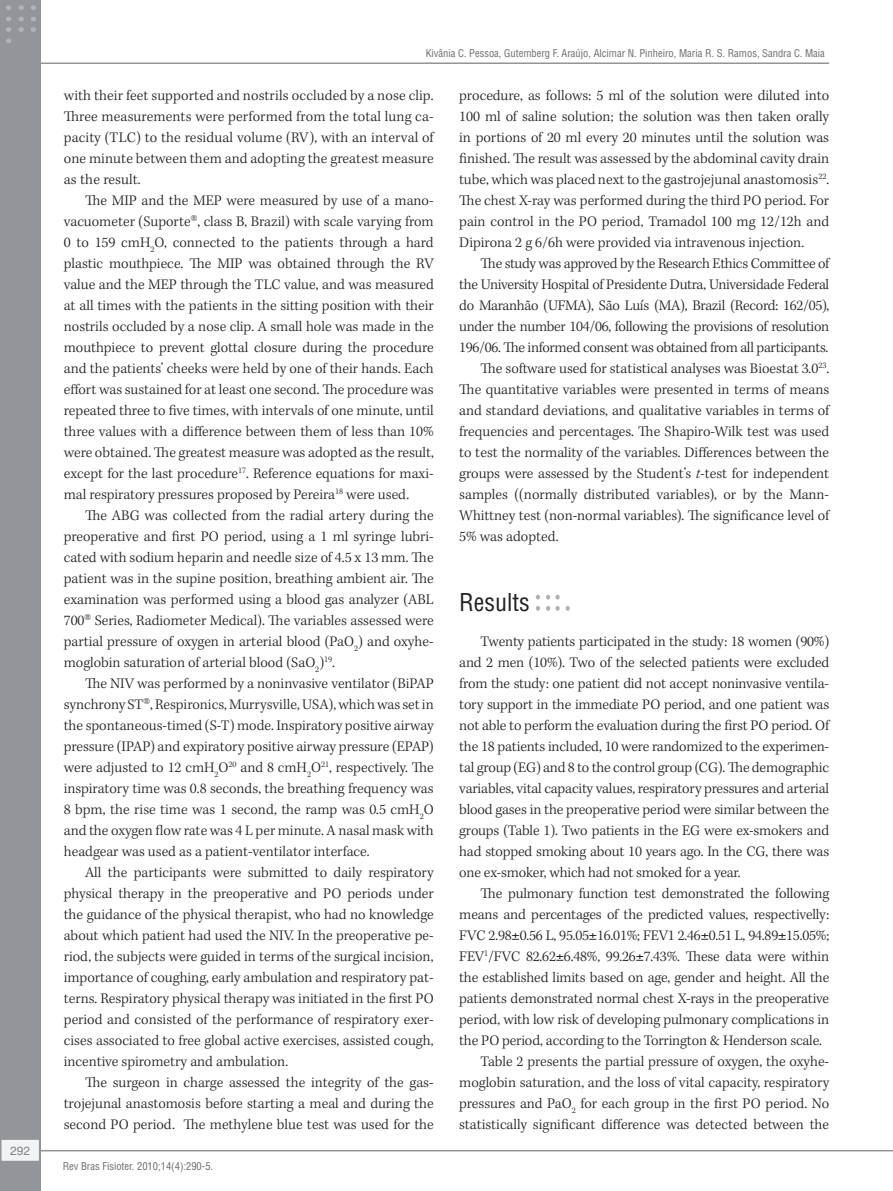
<style>
.page{position:relative;width:893px;height:1191px;background:#fff}
.page>*{position:absolute;margin:0;border:0;box-sizing:border-box;transform-origin:0 0}
.z04_0_Sub1{font:condensed 24px "Helvetica LT Std";color:#231f20}
.z05_0_texto_txt{font:300 15px/21px "Kepler Std";color:#231f20;text-align:justify}
.t1{font:12px "Helvetica LT Std";color:#808285}
.z06_2_cabecalho{font:condensed 10.5px "Helvetica LT Std";color:#6c6d70}
.s1{font-style:italic}
</style>
<div class="page">
<hr style="left:14px;top:1150px;width:879px;height:1px;background:#939598">
<hr style="left:13px;top:62px;width:816px;height:2px;background:#939598">
<div style="left:0;top:0;width:40px;height:1191px;background:#939598"></div>
<div style="left:1px;top:1139px;width:39px;height:22px;background:#f2f3f4"></div>
<div style="left:0;top:1138px;width:40px;height:24px;border:2px solid #939598"></div>
<svg style="left:6px;top:39px;width:5px;height:4px"></svg>
<svg style="left:6px;top:27px;width:5px;height:5px"></svg>
<svg style="left:6px;top:17px;width:5px;height:4px"></svg>
<svg style="left:6px;top:5px;width:5px;height:5px"></svg>
<svg style="left:19px;top:27px;width:5px;height:5px"></svg>
<svg style="left:19px;top:17px;width:5px;height:4px"></svg>
<svg style="left:19px;top:5px;width:5px;height:5px"></svg>
<svg style="left:31px;top:27px;width:5px;height:5px"></svg>
<svg style="left:31px;top:17px;width:5px;height:4px"></svg>
<svg style="left:31px;top:5px;width:5px;height:5px"></svg>
<svg style="left:566px;top:606px;width:4px;height:5px"></svg>
<svg style="left:546px;top:606px;width:14px;height:5px"></svg>
<svg style="left:536px;top:606px;width:4px;height:5px"></svg>
<svg style="left:546px;top:594px;width:14px;height:5px"></svg>
<svg style="left:536px;top:594px;width:4px;height:5px"></svg>
<p class="t1" style="left:10px;top:1143px;width:22px">292</p>
<p class="z06_2_cabecalho" style="left:426px;top:46px;width:401px">Kivânia C. Pessoa, Gutemberg F. Araújo, Alcimar N. Pinheiro, Maria R. S. Ramos, Sandra C. Maia</p>
<p class="z05_0_texto_txt" style="left:64px;top:85px;width:371px">with their feet supported and nostrils occluded by a nose clip.<br>Three measurements were performed from the total lung ca&shy;pacity (TLC) to the residual volume (RV), with an interval of one minute between them and adopting the greatest measure as the result.</p>
<p class="z05_0_texto_txt" style="left:64px;top:190px;width:371px;text-indent:21px">The MIP and the MEP were measured by use of a mano&shy;vacuometer (Suporte<sup>®</sup>, class B, Brazil) with scale varying from 0 to 159 cmH<sub>2</sub>O, connected to the patients through a hard plastic mouthpiece. The MIP was obtained through the RV value and the MEP through the TLC value, and was measured at all times with the patients in the sitting position with their nostrils occluded by a nose clip. A small hole was made in the mouthpiece to prevent glottal closure during the procedure and the patients’ cheeks were held by one of their hands. Each effort was sustained for at least one second. The procedure was repeated three to five times, with intervals of one minute, until three values with a difference between them of less than 10% were obtained. The greatest measure was adopted as the result, except for the last procedure<sup>17</sup>. Reference equations for maxi&shy;mal respiratory pressures proposed by Pereira<sup>18</sup> were used.</p>
<p class="z05_0_texto_txt" style="left:64px;top:505px;width:371px;text-indent:21px">The ABG was collected from the radial artery during the preoperative and first PO period, using a 1 ml syringe lubri&shy;cated with sodium heparin and needle size of 4.5 x 13 mm. The patient was in the supine position, breathing ambient air. The examination was performed using a blood gas analyzer (ABL 700<sup>®</sup> Series, Radiometer Medical). The variables assessed were partial pressure of oxygen in arterial blood (PaO<sub>2</sub>) and oxyhe&shy;moglobin saturation of arterial blood (SaO<sub>2</sub>)<sup>19</sup>.</p>
<p class="z05_0_texto_txt" style="left:64px;top:673px;width:371px;text-indent:21px">The NIV was performed by a noninvasive ventilator (BiPAP synchrony ST<sup>®</sup>, Respironics, Murrysville, USA), which was set in the spontaneous-timed (S-T) mode. Inspiratory positive airway pressure (IPAP) and expiratory positive airway pressure (EPAP) were adjusted to 12 cmH<sub>2</sub>O<sup>20</sup> and 8 cmH<sub>2</sub>O<sup>21</sup>, respectively. The inspiratory time was 0.8 seconds, the breathing frequency was 8 bpm, the rise time was 1 second, the ramp was 0.5 cmH<sub>2</sub>O and the oxygen flow rate was 4 L per minute. A nasal mask with headgear was used as a patient-ventilator interface.</p>
<p class="z05_0_texto_txt" style="left:64px;top:862px;width:371px;text-indent:21px">All the participants were submitted to daily respiratory physical therapy in the preoperative and PO periods under the guidance of the physical therapist, who had no knowledge about which patient had used the NIV. In the preoperative pe&shy;riod, the subjects were guided in terms of the surgical incision, importance of coughing, early ambulation and respiratory pat&shy;terns. Respiratory physical therapy was initiated in the first PO period and consisted of the performance of respiratory exer&shy;cises associated to free global active exercises, assisted cough, incentive spirometry and ambulation.</p>
<p class="z05_0_texto_txt" style="left:64px;top:1072px;width:371px;text-indent:21px">The surgeon in charge assessed the integrity of the gas&shy;trojejunal anastomosis before starting a meal and during the second PO period. The methylene blue test was used for the</p>
<p class="z06_2_cabecalho" style="left:63px;top:1160px;width:152px">Rev Bras Fisioter. 2010;14(4):290-5.</p>
<p class="z05_0_texto_txt" style="left:459px;top:85px;width:371px">procedure, as follows: 5 ml of the solution were diluted into 100 ml of saline solution; the solution was then taken orally in portions of 20 ml every 20 minutes until the solution was finished. The result was assessed by the abdominal cavity drain tube, which was placed next to the gastrojejunal anastomosis<sup>22</sup>.<br>The chest X-ray was performed during the third PO period. For pain control in the PO period, Tramadol 100 mg 12/12h and Dipirona 2 g 6/6h were provided via intravenous injection.</p>
<p class="z05_0_texto_txt" style="left:459px;top:253px;width:371px;text-indent:21px">The study was approved by the Research Ethics Committee of the University Hospital of Presidente Dutra, Universidade Federal do Maranhão (UFMA), São Luís (MA), Brazil (Record: 162/05), under the number 104/06, following the provisions of resolution 196/06. The informed consent was obtained from all participants.</p>
<p class="z05_0_texto_txt" style="left:459px;top:358px;width:371px;text-indent:21px">The software used for statistical analyses was Bioestat 3.0<sup>23</sup>.<br>The quantitative variables were presented in terms of means and standard deviations, and qualitative variables in terms of frequencies and percentages. The Shapiro-Wilk test was used to test the normality of the variables. Differences between the groups were assessed by the Student’s <span class="s1">t</span>-test for independent samples ((normally distributed variables), or by the Mann-Whittney test (non-normal variables). The significance level of 5% was adopted.</p>
<p class="z04_0_Sub1" style="left:459px;top:587px;width:72px">Results</p>
<p class="z05_0_texto_txt" style="left:459px;top:631px;width:371px;text-indent:21px">Twenty patients participated in the study: 18 women (90%) and 2 men (10%). Two of the selected patients were excluded from the study: one patient did not accept noninvasive ventila&shy;tory support in the immediate PO period, and one patient was not able to perform the evaluation during the first PO period. Of the 18 patients included, 10 were randomized to the experimen&shy;tal group (EG) and 8 to the control group (CG). The demographic variables, vital capacity values, respiratory pressures and arterial blood gases in the preoperative period were similar between the groups (Table 1). Two patients in the EG were ex-smokers and had stopped smoking about 10 years ago. In the CG, there was one ex-smoker, which had not smoked for a year.</p>
<p class="z05_0_texto_txt" style="left:459px;top:883px;width:371px;text-indent:21px">The pulmonary function test demonstrated the following means and percentages of the predicted values, respectivelly:<br>FVC 2.98 0.56 L, 95.05 16.01%; FEV1 2.46 0.51 L, 94.89 15.05%; FEV<sup>1</sup>/FVC 82.62 6.48%, 99.26 7.43%. These data were within the established limits based on age, gender and height. All the patients demonstrated normal chest X-rays in the preoperative period, with low risk of developing pulmonary complications in the PO period, according to the Torrington &amp; Henderson scale.</p>
<p class="z05_0_texto_txt" style="left:459px;top:1051px;width:371px;text-indent:21px">Table 2 presents the partial pressure of oxygen, the oxyhe&shy;moglobin saturation, and the loss of vital capacity, respiratory pressures and PaO<sub>2</sub> for each group in the first PO period. No statistically significant difference was detected between the</p>
</div>
